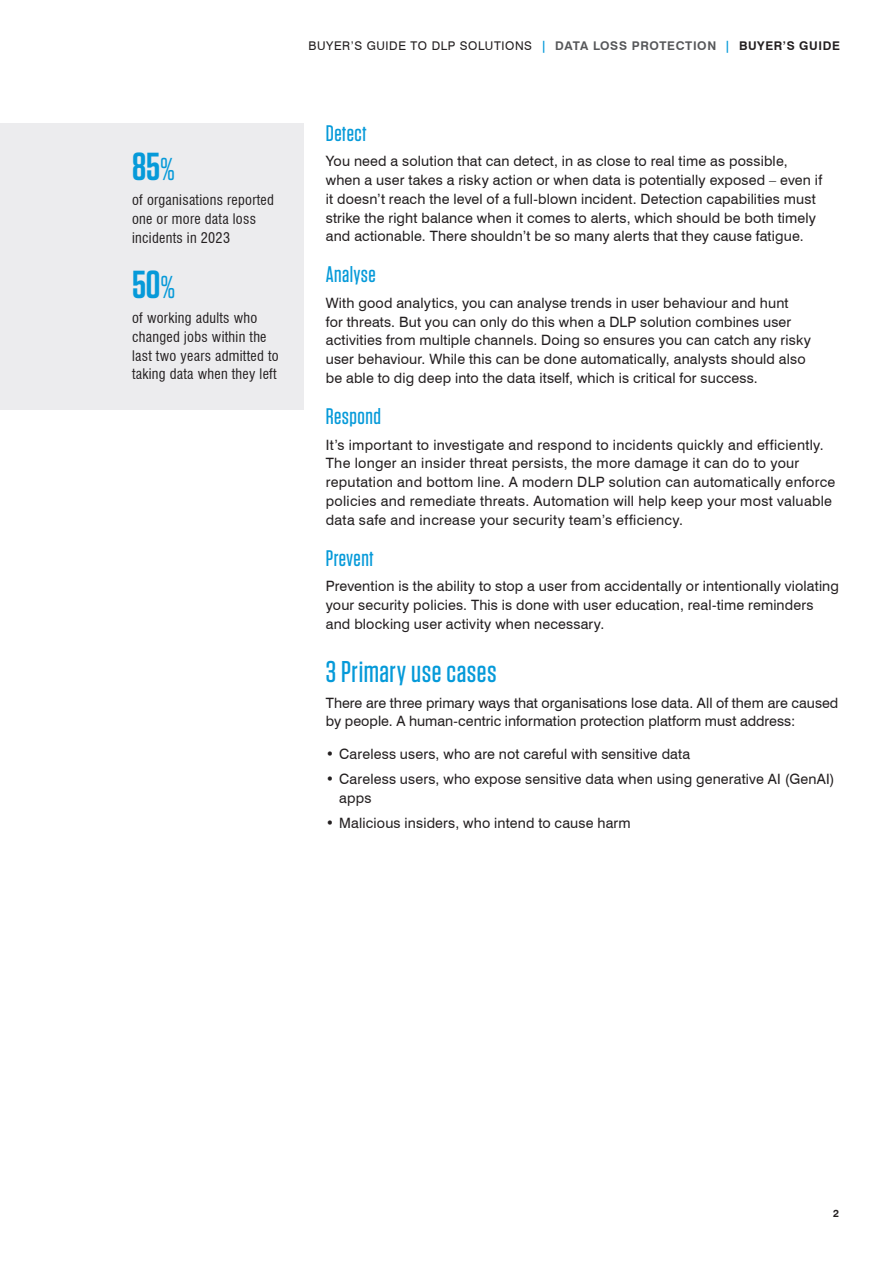
<style>
.page{position:relative;width:893px;height:1263px;background:#fff}
.page>*{position:absolute;margin:0;border:0;box-sizing:border-box;transform-origin:0 0}
.t1{font:600 39px "Tungsten";color:#069ad9}
.t2{font:500 30px "Tungsten";letter-spacing:.02em;color:#069ad9}
.t3{font:500 22.5px "Tungsten";letter-spacing:.02em;color:#069ad9}
.t4{font:14.25px/18.8px "Swiss 721 BT";letter-spacing:.01em;color:#231f20}
.t5{font:condensed 14.25px/18.8px "Swiss 721 BT";letter-spacing:.02em;color:#231f20}
.t6{font:12px "Swiss 721 BT";letter-spacing:.05em;color:#231f20}
.t7{font:700 10.5px "Swiss 721 BT";color:#231f20}
.s1{font-weight:400;font-size:31.5px}
.s2{font-weight:700;color:#069ad9}
.s3{font-weight:700;color:#57585a}
.s4{font-weight:700}
</style>
<div class="page">
<div style="left:0;top:123px;width:303px;height:287px;background:#ececee"></div>
<h1 class="t1" style="left:132px;top:146px;width:44px">85<span class="s1">%</span></h1>
<p class="t5" style="left:132px;top:191px;width:143px">of organisations reported one or more data loss incidents in 2023</p>
<h1 class="t1" style="left:132px;top:263px;width:45px">50<span class="s1">%</span></h1>
<p class="t5" style="left:132px;top:308px;width:148px">of working adults who changed jobs within the last two years admitted to taking data when they left</p>
<p class="t6" style="left:309px;top:38px;width:533px">BUYER’S GUIDE TO DLP SOLUTIONS <span class="s2">|</span> <span class="s3">DATA LOSS PROTECTION</span> <span class="s2">|</span> <span class="s4">BUYER’S GUIDE</span></p>
<h3 class="t3" style="left:326px;top:121px;width:42px">Detect</h3>
<p class="t4" style="left:326px;top:152px;width:498px">You need a solution that can detect, in as close to real time as possible, when a user takes a risky action or when data is potentially exposed – even if it doesn’t reach the level of a full-blown incident. Detection capabilities must strike the right balance when it comes to alerts, which should be both timely and actionable. There shouldn’t be so many alerts that they cause fatigue.</p>
<h3 class="t3" style="left:326px;top:263px;width:51px">Analyse</h3>
<p class="t4" style="left:326px;top:293px;width:487px">With good analytics, you can analyse trends in user behaviour and hunt<br>for threats. But you can only do this when a DLP solution combines user activities from multiple channels. Doing so ensures you can catch any risky user behaviour. While this can be done automatically, analysts should also be able to dig deep into the data itself, which is critical for success.</p>
<h3 class="t3" style="left:326px;top:405px;width:57px">Respond</h3>
<p class="t4" style="left:326px;top:435px;width:511px">It’s important to investigate and respond to incidents quickly and efficiently.<br>The longer an insider threat persists, the more damage it can do to your reputation and bottom line. A modern DLP solution can automatically enforce policies and remediate threats. Automation will help keep your most valuable data safe and increase your security team’s efficiency.</p>
<h3 class="t3" style="left:326px;top:546px;width:49px">Prevent</h3>
<p class="t4" style="left:326px;top:577px;width:515px">Prevention is the ability to stop a user from accidentally or intentionally violating your security policies. This is done with user education, real-time reminders and blocking user activity when necessary.</p>
<h2 class="t2" style="left:326px;top:656px;width:172px">3 Primary use cases</h2>
<p class="t4" style="left:326px;top:693px;width:514px">There are three primary ways that organisations lose data. All of them are caused by people. A human-centric information protection platform must address:</p>
<p class="t4" style="left:326px;top:744px;width:366px">• Careless users, who are not careful with sensitive data</p>
<p class="t4" style="left:339px;top:769px;width:497px;text-indent:-13px">• Careless users, who expose sensitive data when using generative AI (GenAI) apps</p>
<p class="t4" style="left:326px;top:814px;width:306px">• Malicious insiders, who intend to cause harm</p>
<p class="t7" style="left:833px;top:1207px;width:7px">2</p>
</div>
